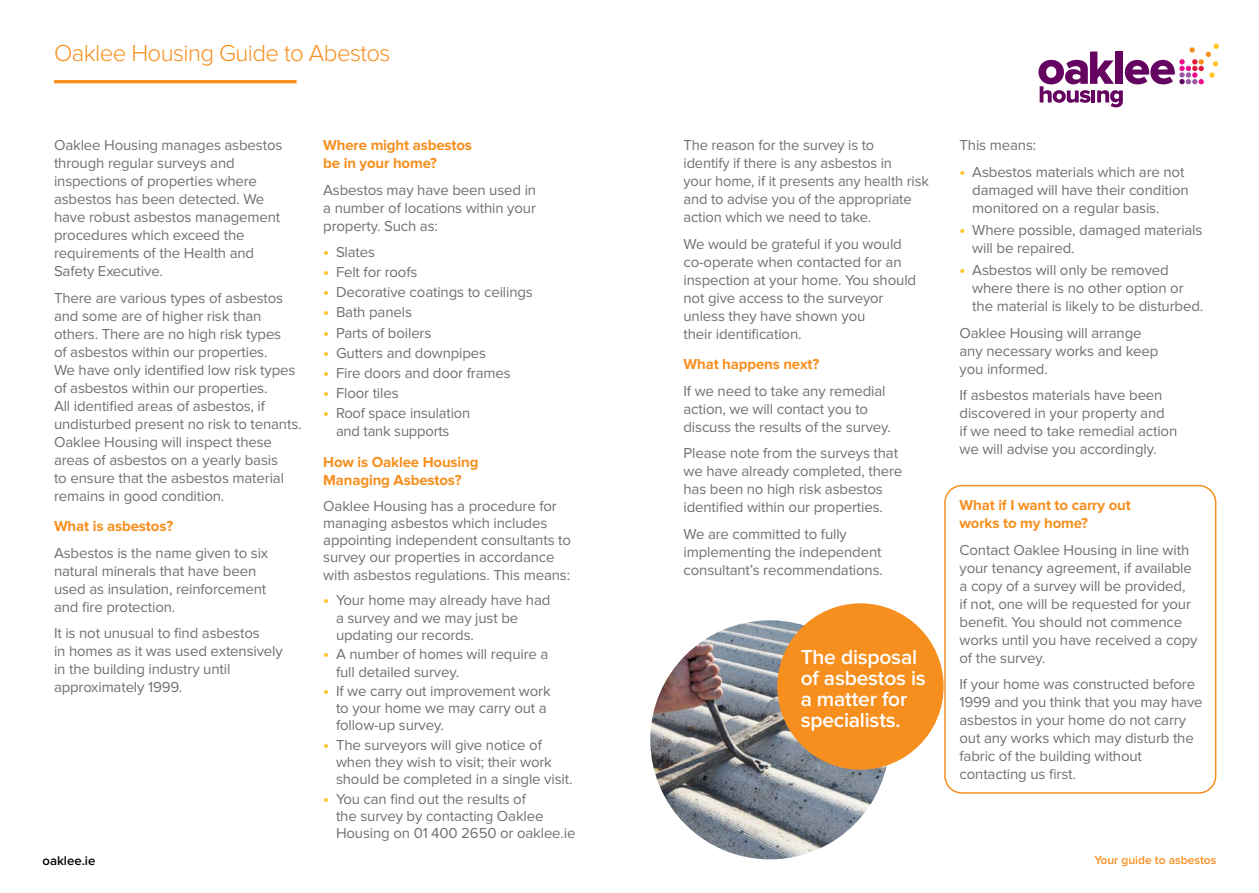
<style>
.page{position:relative;width:1259px;height:893px;background:#fff}
.page>*{position:absolute;margin:0;border:0;box-sizing:border-box;transform-origin:0 0}
.t1{font:300 24px "Proxima Nova";letter-spacing:-.025em;color:#f78f1e}
.t2{font:600 21px/21px "Proxima Nova";letter-spacing:-.01em;color:#fff}
.t3{font:15px/18px "Proxima Nova";letter-spacing:-.01em;color:#717073}
.t4{font:700 15px/18px "Proxima Nova";letter-spacing:-.01em;color:#f78f1e}
.t5{font:600 13.05px "Proxima Nova";color:#000}
.t6{font:600 12px "Proxima Nova";color:#f78f1e}
.s1{font-weight:700;font-size:16.5px;color:#ffc425}
</style>
<div class="page">
<svg style="left:1038px;top:44px;width:180px;height:63px"></svg>
<hr style="left:54px;top:80px;width:243px;height:3px;background:#f78f1e">
<img style="left:650px;top:620px;width:239px;height:239px;border-radius:120px">
<div style="left:777px;top:603px;width:166px;height:167px;background:#f78f1e;border-radius:50%"></div>
<div style="left:944px;top:485px;width:272px;height:309px;border:2px solid #f78f1e;border-radius:17px"></div>
<p class="t1" style="left:54px;top:43px;width:338px">Oaklee Housing Guide to Abestos</p>
<p class="t3" style="left:54px;top:136px;width:230px">Oaklee Housing manages asbestos through regular surveys and inspections of properties where asbestos has been detected. We have robust asbestos management procedures which exceed the requirements of the Health and<br>Safety Executive.</p>
<p class="t3" style="left:54px;top:289px;width:249px">There are various types of asbestos and some are of higher risk than others. There are no high risk types<br>of asbestos within our properties.<br>We have only identified low risk types of asbestos within our properties.<br>All identified areas of asbestos, if undisturbed present no risk to tenants.<br>Oaklee Housing will inspect these areas of asbestos on a yearly basis<br>to ensure that the asbestos material remains in good condition.</p>
<p class="t4" style="left:54px;top:518px;width:121px">What is asbestos?</p>
<p class="t3" style="left:54px;top:544px;width:216px">Asbestos is the name given to six natural minerals that have been used as insulation, reinforcement and fire protection.</p>
<p class="t3" style="left:54px;top:625px;width:230px">It is not unusual to find asbestos<br>in homes as it was used extensively in the building industry until approximately 1999.</p>
<p class="t4" style="left:323px;top:136px;width:150px">Where might asbestos be in your home?</p>
<p class="t3" style="left:323px;top:181px;width:214px;text-align:justify">Asbestos may have been used in a number of locations within your property. Such as:</p>
<p class="t3" style="left:323px;top:243px;width:53px"><span class="s1">•</span> Slates</p>
<p class="t3" style="left:323px;top:263px;width:96px"><span class="s1">•</span> Felt for roofs</p>
<p class="t3" style="left:323px;top:284px;width:211px"><span class="s1">•</span> Decorative coatings to ceilings</p>
<p class="t3" style="left:323px;top:304px;width:90px"><span class="s1">•</span> Bath panels</p>
<p class="t3" style="left:323px;top:324px;width:110px"><span class="s1">•</span> Parts of boilers</p>
<p class="t3" style="left:323px;top:344px;width:164px"><span class="s1">•</span> Gutters and downpipes</p>
<p class="t3" style="left:323px;top:364px;width:189px"><span class="s1">•</span> Fire doors and door frames</p>
<p class="t3" style="left:323px;top:384px;width:77px"><span class="s1">•</span> Floor tiles</p>
<p class="t3" style="left:323px;top:404px;width:148px;text-align:center"><span class="s1">•</span> Roof space insulation and tank supports</p>
<p class="t4" style="left:323px;top:453px;width:157px">How is Oaklee Housing<br>Managing Asbestos?</p>
<p class="t3" style="left:323px;top:497px;width:249px;line-height:17.2px">Oaklee Housing has a procedure for managing asbestos which includes appointing independent consultants to survey our properties in accordance with asbestos regulations. This means:</p>
<p class="t3" style="left:336px;top:592px;width:216px;line-height:17.2px;text-indent:-13px"><span class="s1">•</span> Your home may already have had a survey and we may just be updating our records.</p>
<p class="t3" style="left:336px;top:646px;width:214px;line-height:17.2px;text-indent:-13px"><span class="s1">•</span> A number of homes will require a full detailed survey.</p>
<p class="t3" style="left:336px;top:682px;width:216px;line-height:17.2px;text-indent:-13px"><span class="s1">•</span> If we carry out improvement work to your home we may carry out a follow-up survey.</p>
<p class="t3" style="left:336px;top:736px;width:238px;line-height:17.2px;text-indent:-13px"><span class="s1">•</span> The surveyors will give notice of when they wish to visit; their work should be completed in a single visit.</p>
<p class="t3" style="left:336px;top:790px;width:241px;line-height:17.2px;text-indent:-13px"><span class="s1">•</span> You can find out the results of<br>the survey by contacting Oaklee<br>Housing on 01 400 2650 or oaklee.ie</p>
<p class="t3" style="left:683px;top:136px;width:247px">The reason for the survey is to<br>identify if there is any asbestos in<br>your home, if it presents any health risk and to advise you of the appropriate action which we need to take.</p>
<p class="t3" style="left:683px;top:235px;width:234px">We would be grateful if you would co-operate when contacted for an inspection at your home. You should not give access to the surveyor unless they have shown you<br>their identification.</p>
<p class="t4" style="left:683px;top:356px;width:137px">What happens next?</p>
<p class="t3" style="left:683px;top:382px;width:209px">If we need to take any remedial action, we will contact you to discuss the results of the survey.</p>
<p class="t3" style="left:683px;top:445px;width:220px">Please note from the surveys that we have already completed, there has been no high risk asbestos identified within our properties.</p>
<p class="t3" style="left:683px;top:525px;width:201px">We are committed to fully implementing the independent consultant’s recommendations.</p>
<p class="t2" style="left:800px;top:646px;width:127px">The disposal of asbestos is a matter for specialists.</p>
<p class="t3" style="left:959px;top:136px;width:78px">This means:</p>
<p class="t3" style="left:972px;top:163px;width:218px;text-indent:-13px"><span class="s1">•</span> Asbestos materials which are not damaged will have their condition monitored on a regular basis.</p>
<p class="t3" style="left:972px;top:221px;width:232px;text-indent:-13px"><span class="s1">•</span> Where possible, damaged materials will be repaired.</p>
<p class="t3" style="left:972px;top:261px;width:232px;text-indent:-13px"><span class="s1">•</span> Asbestos will only be removed where there is no other option or the material is likely to be disturbed.</p>
<p class="t3" style="left:959px;top:324px;width:200px">Oaklee Housing will arrange any necessary works and keep you informed.</p>
<p class="t3" style="left:959px;top:386px;width:219px">If asbestos materials have been discovered in your property and<br>if we need to take remedial action we will advise you accordingly.</p>
<p class="t4" style="left:959px;top:497px;width:173px">What if I want to carry out works to my home?</p>
<p class="t3" style="left:959px;top:541px;width:239px">Contact Oaklee Housing in line with your tenancy agreement, if available a copy of a survey will be provided,<br>if not, one will be requested for your benefit. You should not commence works until you have received a copy of the survey.</p>
<p class="t3" style="left:959px;top:676px;width:245px">If your home was constructed before<br>1999 and you think that you may have asbestos in your home do not carry out any works which may disturb the fabric of the building without contacting us first.</p>
<p class="t5" style="left:43px;top:853px;width:54px">oaklee.ie</p>
<p class="t6" style="left:1094px;top:853px;width:124px">Your guide to asbestos</p>
</div>
